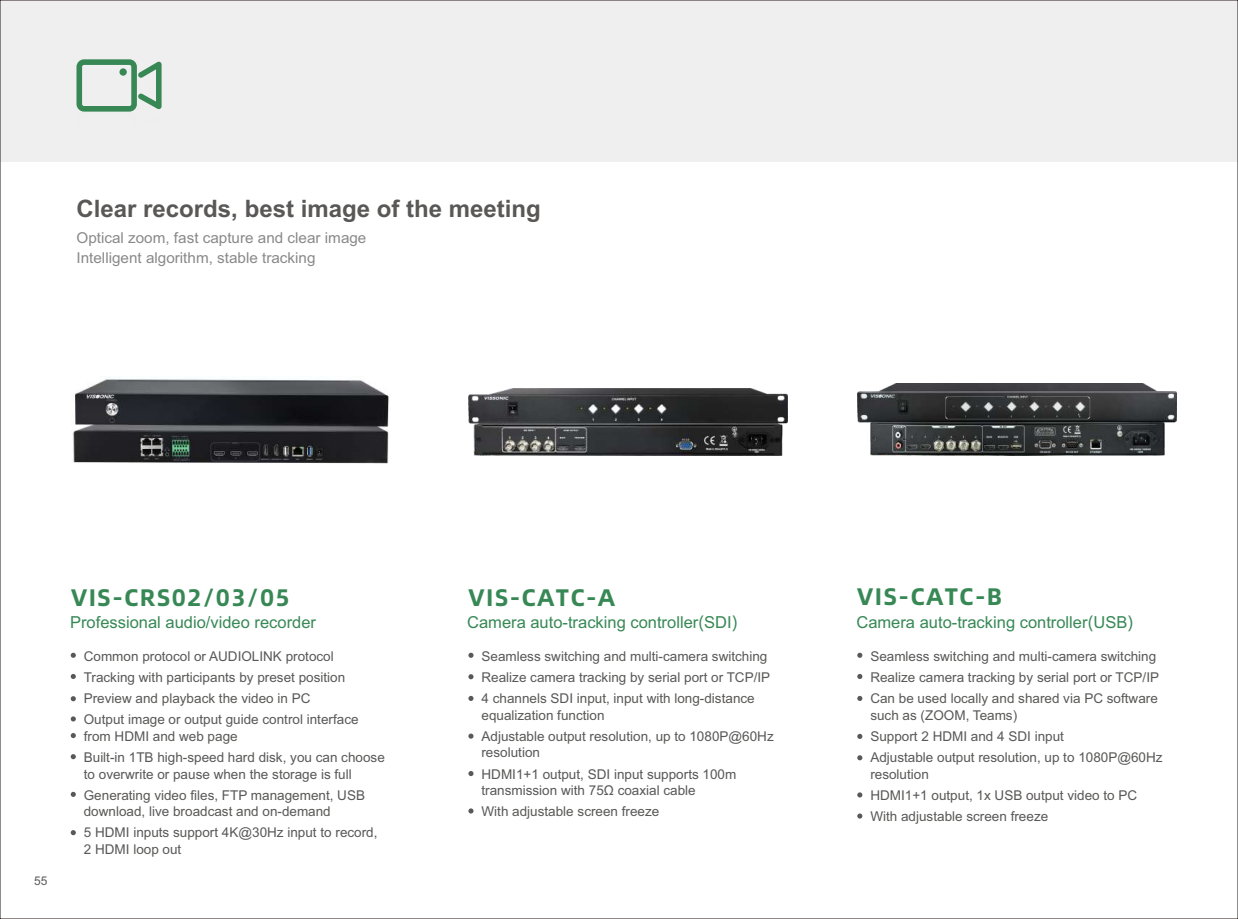
<style>
.page{position:relative;width:1238px;height:919px;background:#fff}
.page>*{position:absolute;margin:0;border:0;box-sizing:border-box;transform-origin:0 0}
.t1{font:24px "Alibaba Pu Hui Ti B";letter-spacing:.05em;color:#378855}
.t2{font:700 24px "Arial";color:#595857}
.t3{font:16.5px "Arial";color:#378855}
.t4{font:15px/20.1px "Arial";color:#898989}
.t5{font:13.5px/21.1px "Arial";color:#595857}
.t6{font:12px "Arial";color:#595857}
.s1{font-family:"Alibaba Pu Hui Ti R"}
</style>
<div class="page">
<div style="left:0;top:0;width:1237px;height:162px;background:#efeff0"></div>
<img style="left:72px;top:379px;width:317px;height:85px">
<img style="left:857px;top:383px;width:319px;height:72px">
<img style="left:468px;top:388px;width:319px;height:67px">
<svg style="left:76px;top:59px;width:86px;height:53px"></svg>
<svg style="left:71px;top:652px;width:5px;height:5px"></svg>
<svg style="left:468px;top:652px;width:5px;height:5px"></svg>
<svg style="left:857px;top:652px;width:5px;height:5px"></svg>
<svg style="left:71px;top:674px;width:5px;height:5px"></svg>
<svg style="left:71px;top:696px;width:5px;height:5px"></svg>
<svg style="left:71px;top:716px;width:5px;height:5px"></svg>
<svg style="left:71px;top:733px;width:5px;height:5px"></svg>
<svg style="left:71px;top:754px;width:5px;height:5px"></svg>
<svg style="left:71px;top:791px;width:5px;height:5px"></svg>
<svg style="left:71px;top:830px;width:5px;height:5px"></svg>
<svg style="left:468px;top:674px;width:5px;height:5px"></svg>
<svg style="left:468px;top:695px;width:5px;height:6px"></svg>
<svg style="left:468px;top:733px;width:5px;height:5px"></svg>
<svg style="left:468px;top:771px;width:5px;height:5px"></svg>
<svg style="left:468px;top:808px;width:5px;height:5px"></svg>
<svg style="left:857px;top:674px;width:5px;height:5px"></svg>
<svg style="left:857px;top:695px;width:5px;height:6px"></svg>
<svg style="left:857px;top:733px;width:5px;height:6px"></svg>
<svg style="left:857px;top:755px;width:5px;height:5px"></svg>
<svg style="left:857px;top:792px;width:5px;height:5px"></svg>
<svg style="left:857px;top:813px;width:5px;height:5px"></svg>
<h1 class="t2" style="left:76px;top:199px;width:466px">Clear records, best image of the meeting</h1>
<p class="t4" style="left:76px;top:229px;width:291px">Optical zoom, fast capture and clear image<br>Intelligent algorithm, stable tracking</p>
<p class="t6" style="left:34px;top:876px;width:15px">55</p>
<h1 class="t1" style="left:71px;top:585px;width:220px">VIS-CRS02/03/05</h1>
<h1 class="t1" style="left:468px;top:585px;width:149px">VIS-CATC-A</h1>
<h1 class="t1" style="left:857px;top:584px;width:147px">VIS-CATC-B</h1>
<p class="t3" style="left:70px;top:616px;width:247px">Professional audio/video recorder</p>
<p class="t3" style="left:467px;top:616px;width:272px">Camera auto-tracking controller<span class="s1">(</span>SDI<span class="s1">)</span></p>
<p class="t3" style="left:856px;top:616px;width:278px">Camera auto-tracking controller<span class="s1">(</span>USB<span class="s1">)</span></p>
<p class="t5" style="left:84px;top:646px;width:276px">Common protocol or AUDIOLINK protocol Tracking with participants by preset position Preview and playback the video in PC<br>Output image or output guide control interface</p>
<p class="t5" style="left:84px;top:726px;width:302px">from HDMI and web page<br>Built-in 1TB high-speed hard disk, you can choose</p>
<p class="t5" style="left:84px;top:764px;width:283px">to overwrite or pause when the storage is full<br>Generating video files, FTP management, USB</p>
<p class="t5" style="left:84px;top:802px;width:295px">download, live broadcast and on-demand<br>5 HDMI inputs support 4K@30Hz input to record,</p>
<p class="t5" style="left:84px;top:839px;width:99px">2 HDMI loop out</p>
<p class="t5" style="left:481px;top:646px;width:290px">Seamless switching and multi-camera switching<br>Realize camera tracking by serial port or TCP/IP<br>4 channels SDI input, input with long-distance</p>
<p class="t5" style="left:481px;top:705px;width:294px">equalization function<br>Adjustable output resolution, up to 1080P@60Hz</p>
<p class="t5" style="left:481px;top:743px;width:256px">resolution<br>HDMI1+1 output, SDI input supports 100m</p>
<p class="t5" style="left:481px;top:781px;width:216px">transmission with 75Ω coaxial cable<br>With adjustable screen freeze</p>
<p class="t5" style="left:870px;top:646px;width:290px">Seamless switching and multi-camera switching<br>Realize camera tracking by serial port or TCP/IP<br>Can be used locally and shared via PC software</p>
<p class="t5" style="left:870px;top:705px;width:294px">such as (ZOOM, Teams)<br>Support 2 HDMI and 4 SDI input<br>Adjustable output resolution, up to 1080P@60Hz</p>
<p class="t5" style="left:870px;top:764px;width:268px">resolution<br>HDMI1+1 output, 1x USB output video to PC<br>With adjustable screen freeze</p>
</div>
